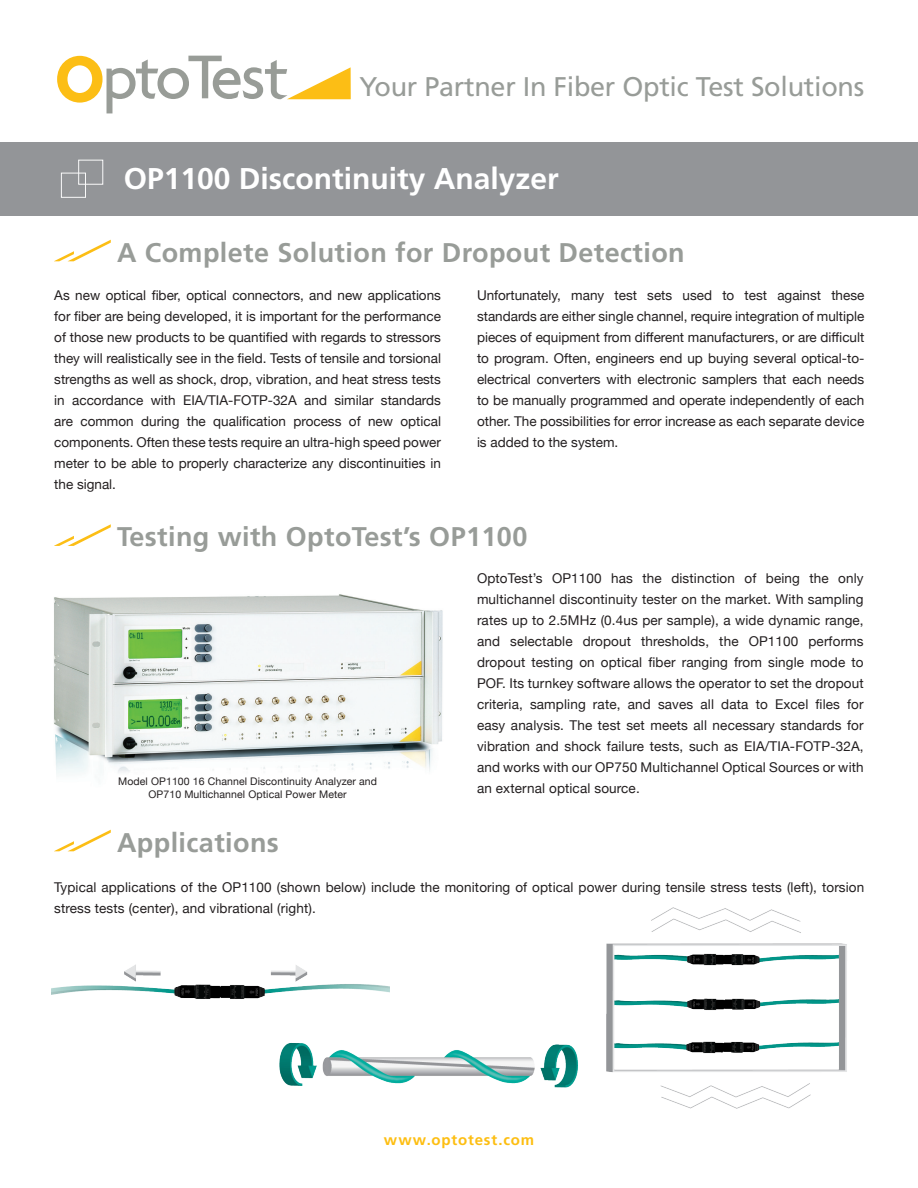
<style>
.page{position:relative;width:918px;height:1188px;background:#fff}
.page>*{position:absolute;margin:0;border:0;box-sizing:border-box;transform-origin:0 0}
.t1{font:700 30px "Frutiger";color:#fff}
.t2{font:700 27px "Frutiger";letter-spacing:.015em;color:#989c98}
.t3{font:27px "Frutiger";letter-spacing:-.01em;color:#989c98}
.t4{font:700 15px "Frutiger";letter-spacing:.055em;color:#fdbe12}
.t5{font:13.5px/21px "Helvetica Neue";letter-spacing:.01em;color:#231f20;text-align:justify}
.t6{font:10.5px/12.6px "Helvetica Neue";letter-spacing:.01em;color:#231f20;text-align:center}
</style>
<div class="page">
<svg style="left:57px;top:55px;width:294px;height:58px"></svg>
<img style="left:54px;top:594px;width:389px;height:180px">
<div style="left:0;top:142px;width:918px;height:74px;background:#939598"></div>
<div style="left:78px;top:160px;width:25px;height:25px;border:1px solid #fafafa"></div>
<div style="left:61px;top:173px;width:25px;height:25px;border:1px solid #fafafa"></div>
<svg style="left:54px;top:524px;width:57px;height:22px"></svg>
<svg style="left:54px;top:830px;width:57px;height:21px"></svg>
<svg style="left:54px;top:240px;width:57px;height:22px"></svg>
<img style="left:279px;top:1043px;width:299px;height:45px">
<img style="left:51px;top:965px;width:339px;height:34px">
<img style="left:606px;top:908px;width:241px;height:200px">
<h2 class="t3" style="left:359px;top:70px;width:506px">Your Partner In Fiber Optic Test Solutions</h2>
<p class="t1" style="left:124px;top:161px;width:437px">OP1100 Discontinuity Analyzer</p>
<p class="t2" style="left:117px;top:236px;width:569px">A Complete Solution for Dropout Detection</p>
<p class="t5" style="left:477px;top:285px;width:389px">Unfortunately, many test sets used to test against these standards are either single channel, require integration of multiple pieces of equipment from different manufacturers, or are difficult to program. Often, engineers end up buying several optical-to&shy;electrical converters with electronic samplers that each needs to be manually programmed and operate independently of each other. The possibilities for error increase as each separate device is added to the system.</p>
<p class="t5" style="left:54px;top:285px;width:388px">As new optical fiber, optical connectors, and new applications for fiber are being developed, it is important for the performance of those new products to be quantified with regards to stressors they will realistically see in the field. Tests of tensile and torsional strengths as well as shock, drop, vibration, and heat stress tests in accordance with EIA/TIA-FOTP-32A and similar standards are common during the qualification process of new optical components. Often these tests require an ultra-high speed power meter to be able to properly characterize any discontinuities in the signal.</p>
<p class="t2" style="left:117px;top:521px;width:412px">Testing with OptoTest’s OP1100</p>
<p class="t6" style="left:118px;top:776px;width:260px">Model OP1100 16 Channel Discontinuity Analyzer and<br>OP710 Multichannel Optical Power Meter</p>
<p class="t2" style="left:117px;top:826px;width:163px">Applications</p>
<p class="t5" style="left:477px;top:569px;width:388px">OptoTest’s OP1100 has the distinction of being the only multichannel discontinuity tester on the market. With sampling rates up to 2.5MHz (0.4us per sample), a wide dynamic range, and selectable dropout thresholds, the OP1100 performs dropout testing on optical fiber ranging from single mode to POF. Its turnkey software allows the operator to set the dropout criteria, sampling rate, and saves all data to Excel files for easy analysis. The test set meets all necessary standards for vibration and shock failure tests, such as EIA/TIA-FOTP-32A, and works with our OP750 Multichannel Optical Sources or with an external optical source.</p>
<p class="t5" style="left:54px;top:878px;width:812px">Typical applications of the OP1100 (shown below) include the monitoring of optical power during tensile stress tests (left), torsion stress tests (center), and vibrational (right).</p>
<p class="t4" style="left:384px;top:1131px;width:152px">www.optotest.com</p>
</div>
